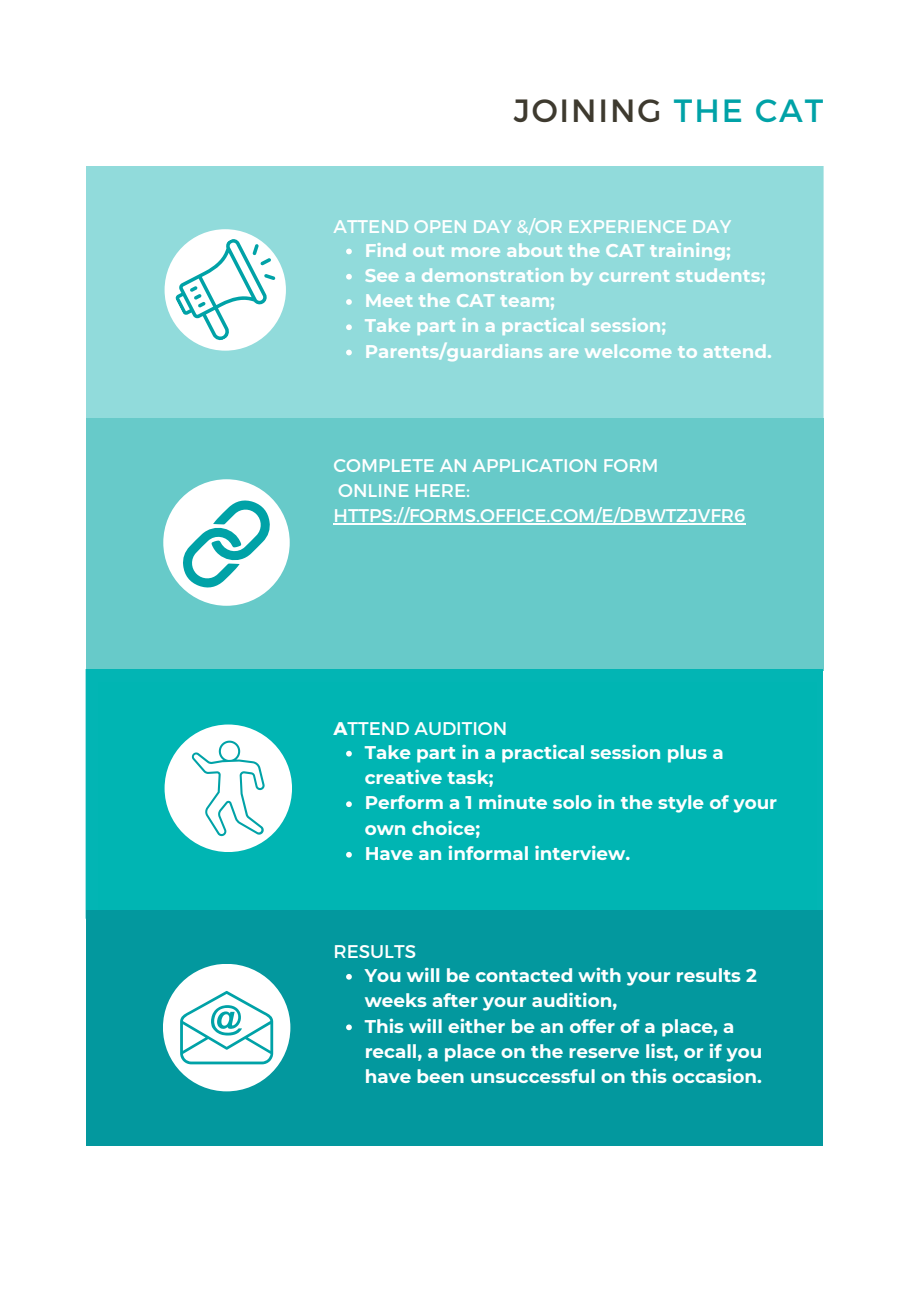
<style>
.page{position:relative;width:918px;height:1289px;background:#fff}
.page>*{position:absolute;margin:0;border:0;box-sizing:border-box;transform-origin:0 0}
.t1{font:32.1px "Montserrat";letter-spacing:.06em;color:#3e3a2f}
.t2{font:700 18.3px/25.2px "Montserrat";color:#fff}
.t3{font:18.3px/25.2px "Montserrat";color:#fff}
.s1{color:#00a2a7}
.s2{font-weight:700}
</style>
<div class="page">
<div style="left:86px;top:166px;width:723px;height:252px;background:#91dbdb"></div>
<div style="left:86px;top:418px;width:737px;height:252px;background:#67cac9"></div>
<div style="left:163px;top:479px;width:127px;height:126px;background:#fff;border-radius:50%"></div>
<div style="left:165px;top:229px;width:121px;height:121px;background:#fff;border-radius:50%"></div>
<div style="left:86px;top:669px;width:737px;height:241px;background:#02b5b4"></div>
<div style="left:99px;top:682px;width:718px;height:228px;background:#00b5b3"></div>
<div style="left:165px;top:724px;width:127px;height:127px;background:#fff;border-radius:50%"></div>
<div style="left:86px;top:910px;width:737px;height:235px;background:#03989e"></div>
<div style="left:163px;top:963px;width:127px;height:128px;background:#fff;border-radius:50%"></div>
<svg style="left:346px;top:248px;width:6px;height:6px"></svg>
<svg style="left:346px;top:274px;width:6px;height:5px"></svg>
<svg style="left:346px;top:299px;width:6px;height:6px"></svg>
<svg style="left:346px;top:324px;width:6px;height:6px"></svg>
<svg style="left:346px;top:349px;width:6px;height:6px"></svg>
<hr style="left:333px;top:523px;width:413px;height:1px;background:#fff">
<svg style="left:346px;top:750px;width:6px;height:6px"></svg>
<svg style="left:346px;top:801px;width:6px;height:6px"></svg>
<svg style="left:346px;top:851px;width:6px;height:6px"></svg>
<svg style="left:346px;top:974px;width:6px;height:5px"></svg>
<svg style="left:346px;top:1024px;width:6px;height:6px"></svg>
<svg style="left:164px;top:237px;width:112px;height:113px"></svg>
<svg style="left:182px;top:500px;width:89px;height:88px"></svg>
<svg style="left:192px;top:740px;width:73px;height:96px"></svg>
<svg style="left:180px;top:991px;width:93px;height:72px"></svg>
<h1 class="t1" style="left:514px;top:90px;width:311px">JOINING <span class="s1">THE CAT</span></h1>
<p class="t3" style="left:333px;top:212px;width:399px">ATTEND OPEN DAY &amp;/OR EXPERIENCE DAY</p>
<h2 class="t2" style="left:365px;top:237px;width:368px">Find out more about the CAT training;</h2>
<p class="t2" style="left:365px;top:263px;width:402px">See a demonstration by current students;</p>
<p class="t2" style="left:365px;top:288px;width:192px">Meet the CAT team;</p>
<p class="t2" style="left:365px;top:313px;width:303px">Take part in a practical session;</p>
<p class="t2" style="left:365px;top:338px;width:409px">Parents/guardians are welcome to attend.</p>
<p class="t3" style="left:333px;top:451px;width:414px">COMPLETE AN APPLICATION FORM<br>ONLINE HERE:<br>HTTPS://FORMS.OFFICE.COM/E/DBWTZJVFR6</p>
<p class="t3" style="left:333px;top:714px;width:175px"><span class="s2">A</span>TTEND AUDITION</p>
<p class="t2" style="left:365px;top:739px;width:361px">Take part in a practical session plus a creative task;</p>
<p class="t2" style="left:365px;top:790px;width:414px">Perform a 1 minute solo in the style of your own choice;</p>
<p class="t2" style="left:365px;top:840px;width:267px">Have an informal interview.</p>
<p class="t3" style="left:333px;top:937px;width:84px">RESULTS</p>
<p class="t2" style="left:365px;top:962px;width:394px">You will be contacted with your results 2 weeks after your audition,</p>
<p class="t2" style="left:365px;top:1013px;width:399px">This will either be an offer of a place, a recall, a place on the reserve list, or if you have been unsuccessful on this occasion.</p>
</div>
